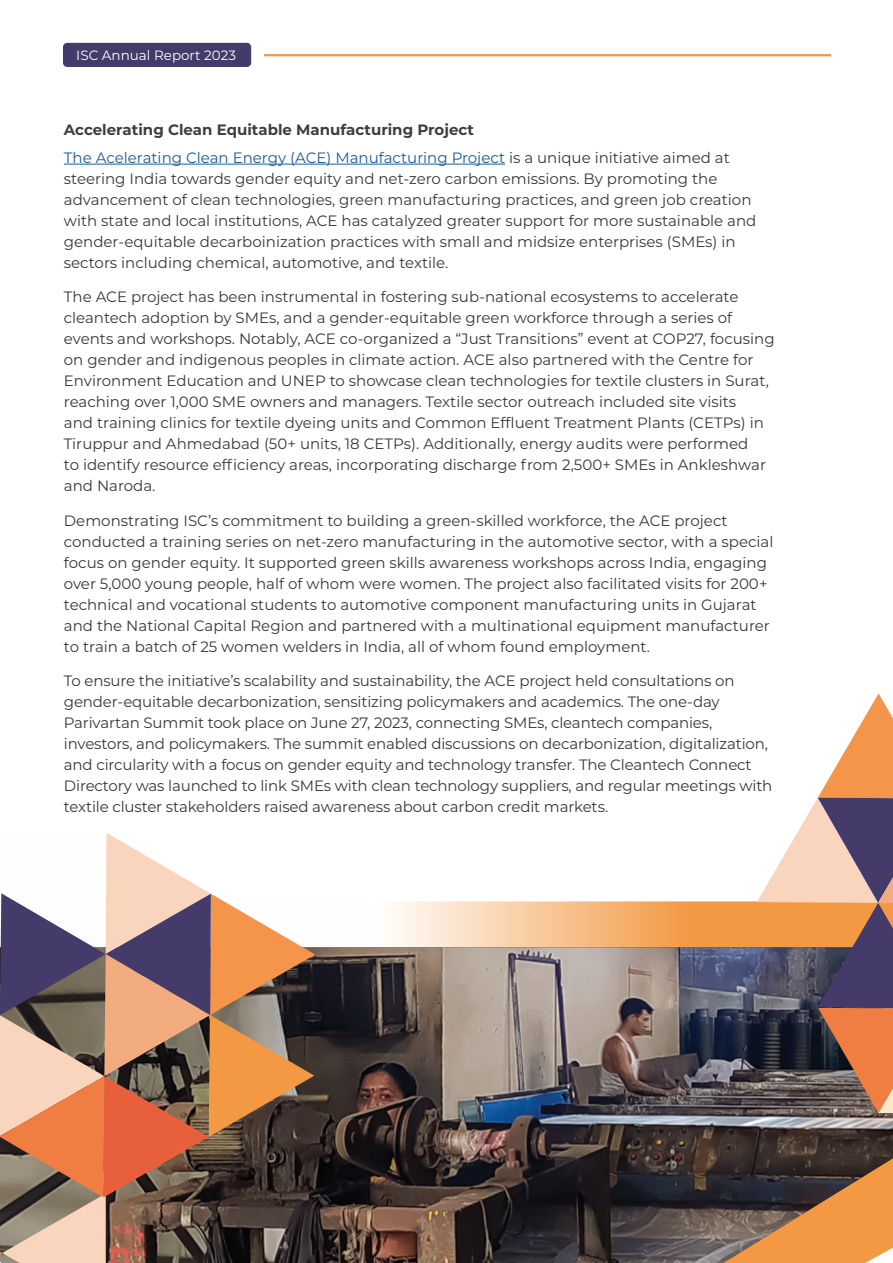
<style>
.page{position:relative;width:893px;height:1263px;background:#fff}
.page>*{position:absolute;margin:0;border:0;box-sizing:border-box;transform-origin:0 0}
.t1{font:15px/21px "Montserrat";color:#373837}
.t2{font:15px/27.8px "Montserrat";color:#175d9e}
.t3{font:13.5px "Montserrat";color:#fff}
.s1{font-weight:700;color:#3e3e3f}
.s2{color:#373837}
</style>
<div class="page">
<svg style="left:393px;top:901px;width:364px;height:46px;background:#f7c18d"></svg>
<img style="left:315px;top:947px;width:578px;height:316px">
<hr style="left:64px;top:164px;width:441px;height:1px;background:#175d9e">
<svg style="left:0;top:833px;width:315px;height:430px"></svg>
<svg style="left:757px;top:693px;width:136px;height:420px"></svg>
<div style="left:63px;top:43px;width:188px;height:24px;background:#453b6a;border-radius:4px"></div>
<hr style="left:264px;top:54px;width:567px;height:2px;background:#f39943">
<p class="t3" style="left:76px;top:46px;width:161px">ISC Annual Report 2023</p>
<p class="t2" style="left:64px;top:115px;width:667px"><span class="s1">Accelerating Clean Equitable Manufacturing Project<br></span>The Acelerating Clean Energy (ACE) Manufacturing Project <span class="s2">is a unique initiative aimed at</span></p>
<p class="t1" style="left:64px;top:167px;width:694px">steering India towards gender equity and net-zero carbon emissions. By promoting the advancement of clean technologies, green manufacturing practices, and green job creation with state and local institutions, ACE has catalyzed greater support for more sustainable and gender-equitable decarboinization practices with small and midsize enterprises (SMEs) in sectors including chemical, automotive, and textile.</p>
<p class="t1" style="left:64px;top:286px;width:712px">The ACE project has been instrumental in fostering sub-national ecosystems to accelerate cleantech adoption by SMEs, and a gender-equitable green workforce through a series of events and workshops. Notably, ACE co-organized a “Just Transitions” event at COP27, focusing on gender and indigenous peoples in climate action. ACE also partnered with the Centre for Environment Education and UNEP to showcase clean technologies for textile clusters in Surat, reaching over 1,000 SME owners and managers. Textile sector outreach included site visits<br>and training clinics for textile dyeing units and Common Effluent Treatment Plants (CETPs) in Tiruppur and Ahmedabad (50+ units, 18 CETPs). Additionally, energy audits were performed<br>to identify resource efficiency areas, incorporating discharge from 2,500+ SMEs in Ankleshwar and Naroda.</p>
<p class="t1" style="left:64px;top:509px;width:711px">Demonstrating ISC’s commitment to building a green-skilled workforce, the ACE project conducted a training series on net-zero manufacturing in the automotive sector, with a special focus on gender equity. It supported green skills awareness workshops across India, engaging over 5,000 young people, half of whom were women. The project also facilitated visits for 200+ technical and vocational students to automotive component manufacturing units in Gujarat and the National Capital Region and partnered with a multinational equipment manufacturer to train a batch of 25 women welders in India, all of whom found employment.</p>
<p class="t1" style="left:64px;top:670px;width:710px">To ensure the initiative’s scalability and sustainability, the ACE project held consultations on gender-equitable decarbonization, sensitizing policymakers and academics. The one-day Parivartan Summit took place on June 27, 2023, connecting SMEs, cleantech companies, investors, and policymakers. The summit enabled discussions on decarbonization, digitalization, and circularity with a focus on gender equity and technology transfer. The Cleantech Connect Directory was launched to link SMEs with clean technology suppliers, and regular meetings with textile cluster stakeholders raised awareness about carbon credit markets.</p>
</div>
